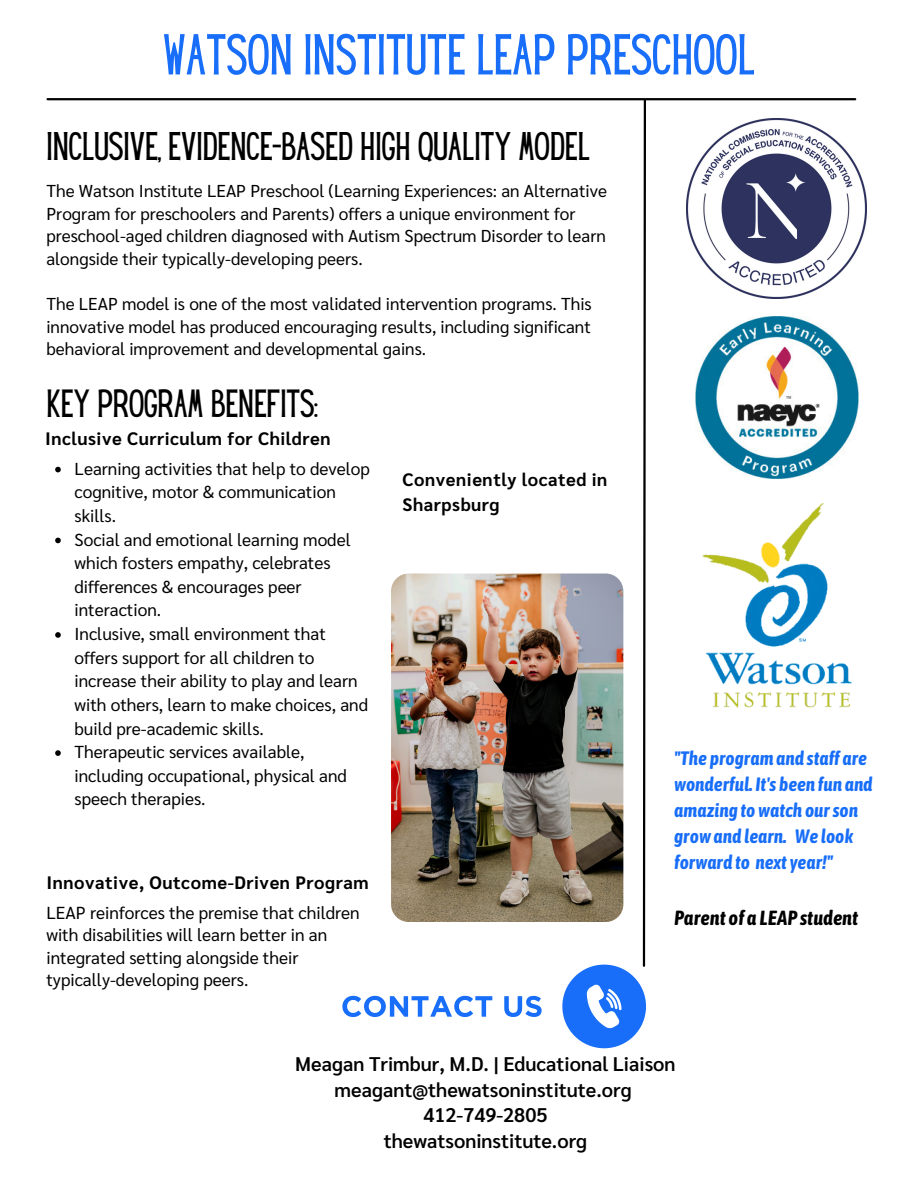
<style>
.page{position:relative;width:918px;height:1188px;background:#fff}
.page>*{position:absolute;margin:0;border:0;box-sizing:border-box;transform-origin:0 0}
.t1{font:50.4px "Hey Gotcha";color:#186ef8}
.t2{font:34.95px "Hey Gotcha";color:#000}
.t3{font:34.35px "Hey Gotcha";color:#000}
.t4{font:italic 700 20.4px "Asap Condensed";color:#000}
.t5{font:600 19.8px/25.8px "Sarabun";color:#000;text-align:center}
.t6{font:italic 700 19.35px/25.8px "Asap Condensed";color:#186ef8}
.t7{font:700 18px/24.8px "Sarabun";letter-spacing:.03em;color:#000}
.t8{font:17.4px/23.7px "Sarabun";color:#000}
.t9{font:17.25px/22.6px "Sarabun";color:#000}
</style>
<div class="page">
<img style="left:702px;top:503px;width:149px;height:205px">
<img style="left:695px;top:317px;width:163px;height:162px">
<img style="left:391px;top:574px;width:232px;height:348px;border-radius:18px">
<div style="left:562px;top:965px;width:84px;height:83px;background:#186ef8;border-radius:50%"></div>
<svg style="left:342px;top:964px;width:280px;height:85px"></svg>
<svg style="left:642px;top:100px;width:5px;height:867px"></svg>
<hr style="left:48px;top:98px;width:807px;height:2px;background:#000">
<img style="left:686px;top:118px;width:180px;height:180px">
<svg style="left:55px;top:467px;width:6px;height:5px"></svg>
<svg style="left:55px;top:538px;width:6px;height:5px"></svg>
<svg style="left:55px;top:632px;width:6px;height:6px"></svg>
<svg style="left:55px;top:750px;width:6px;height:6px"></svg>
<p class="t1" style="left:163px;top:34px;width:593px">WATSON INSTITUTE LEAP PRESCHOOL</p>
<h4 class="t2" style="left:46px;top:132px;width:545px">INCLUSIVE, EVIDENCE-BASED HIGH QUALITY MODEL</h4>
<p class="t9" style="left:46px;top:178px;width:562px">The Watson Institute LEAP Preschool (Learning Experiences: an Alternative Program for preschoolers and Parents) offers a unique environment for preschool-aged children diagnosed with Autism Spectrum Disorder to learn alongside their typically-developing peers.</p>
<p class="t9" style="left:46px;top:292px;width:547px;text-align:justify">The LEAP model is one of the most validated intervention programs. This innovative model has produced encouraging results, including significant behavioral improvement and developmental gains.</p>
<p class="t3" style="left:46px;top:390px;width:273px">KEY PROGRAM BENEFITS:</p>
<p class="t7" style="left:45px;top:425px;width:287px">Inclusive Curriculum for Children</p>
<p class="t8" style="left:75px;top:456px;width:297px">Learning activities that help to develop cognitive, motor &amp; communication skills.</p>
<h3 class="t8" style="left:75px;top:526px;width:278px">Social and emotional learning model which fosters empathy, celebrates differences &amp; encourages peer interaction.</h3>
<h3 class="t8" style="left:75px;top:621px;width:295px">Inclusive, small environment that offers support for all children to increase their ability to play and learn with others, learn to make choices, and build pre-academic skills.</h3>
<h4 class="t8" style="left:75px;top:739px;width:274px">Therapeutic services available, including occupational, physical and speech therapies.</h4>
<p class="t6" style="left:674px;top:745px;width:200px">"The programand staff are wonderful. It's been fun and amazing towatch ourson growand learn. We look forward to next year!"</p>
<p class="t4" style="left:674px;top:906px;width:186px">Parent of a LEAP student</p>
<h4 class="t7" style="left:403px;top:466px;width:206px">Conveniently located in<br>Sharpsburg</h4>
<p class="t7" style="left:46px;top:869px;width:324px">Innovative, Outcome-Driven Program</p>
<p class="t8" style="left:46px;top:900px;width:315px;line-height:22.5px">LEAP reinforces the premise that children with disabilities will learn better in an integrated setting alongside their typically-developing peers.</p>
<h2 class="t5" style="left:295px;top:1049px;width:382px">Meagan Trimbur, M.D. | Educational Liaison meagant@thewatsoninstitute.org<br>412-749-2805<br>thewatsoninstitute.org</h2>
</div>
